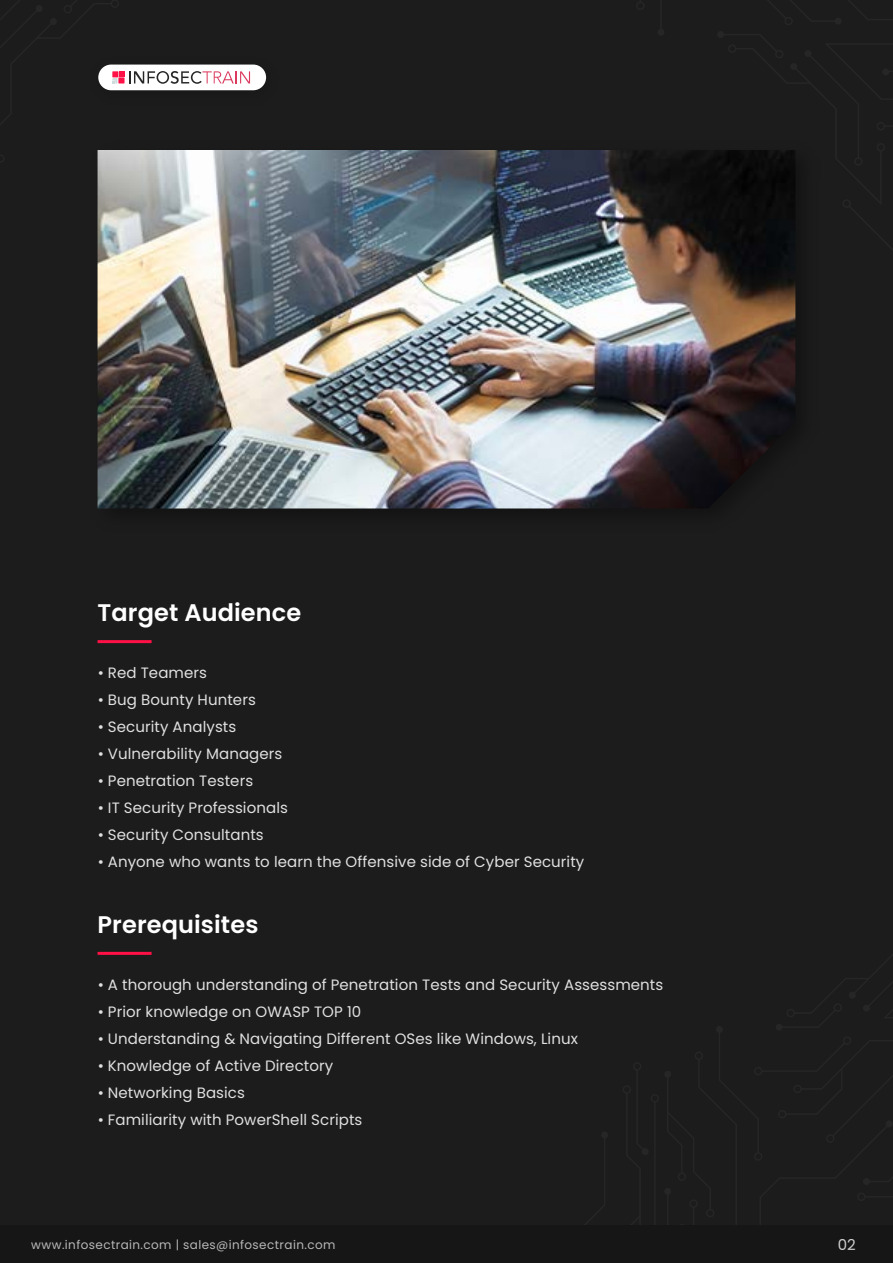
<style>
.page{position:relative;width:893px;height:1263px;background:#fff}
.page>*{position:absolute;margin:0;border:0;box-sizing:border-box;transform-origin:0 0}
.t1{font:600 24px "Poppins";letter-spacing:.005em;color:#fff}
.t2{font:15px "Poppins";letter-spacing:.005em;color:#fff}
.t3{font:12px "Poppins";letter-spacing:.035em;color:#fff}
</style>
<div class="page">
<div style="left:0;top:0;width:892px;height:1263px;background:#1c1c1c"></div>
<div style="left:0;top:1226px;width:892px;height:37px;background:#161616"></div>
<hr style="left:98px;top:640px;width:54px;height:3px;background:#ff1046">
<hr style="left:98px;top:952px;width:54px;height:3px;background:#ff1046">
<img style="left:97px;top:64px;width:699px;height:445px">
<img style="left:98px;top:150px;width:697px;height:358px">
<h1 class="t1" style="left:98px;top:599px;width:205px">Target Audience</h1>
<p class="t2" style="left:98px;top:664px;width:111px">• Red Teamers</p>
<p class="t2" style="left:98px;top:691px;width:160px">• Bug Bounty Hunters</p>
<p class="t2" style="left:98px;top:718px;width:140px">• Security Analysts</p>
<p class="t2" style="left:98px;top:745px;width:186px">• Vulnerability Managers</p>
<p class="t2" style="left:98px;top:772px;width:157px">• Penetration Testers</p>
<p class="t2" style="left:98px;top:799px;width:192px">• IT Security Professionals</p>
<p class="t2" style="left:98px;top:826px;width:168px">• Security Consultants</p>
<p class="t2" style="left:98px;top:853px;width:488px">• Anyone who wants to learn the Offensive side of Cyber Security</p>
<h1 class="t1" style="left:98px;top:910px;width:162px">Prerequisites</h1>
<p class="t2" style="left:98px;top:976px;width:567px">• A thorough understanding of Penetration Tests and Security Assessments</p>
<p class="t2" style="left:98px;top:1003px;width:265px">• Prior knowledge on OWASP TOP 10</p>
<p class="t2" style="left:98px;top:1030px;width:482px">• Understanding &amp; Navigating Different OSes like Windows, Linux</p>
<p class="t2" style="left:98px;top:1057px;width:237px">• Knowledge of Active Directory</p>
<p class="t2" style="left:98px;top:1084px;width:149px">• Networking Basics</p>
<p class="t2" style="left:98px;top:1111px;width:266px">• Familiarity with PowerShell Scripts</p>
<p class="t3" style="left:31px;top:1238px;width:305px">www.infosectrain.com | sales@infosectrain.com</p>
<p class="t2" style="left:837px;top:1236px;width:20px">02</p>
</div>
